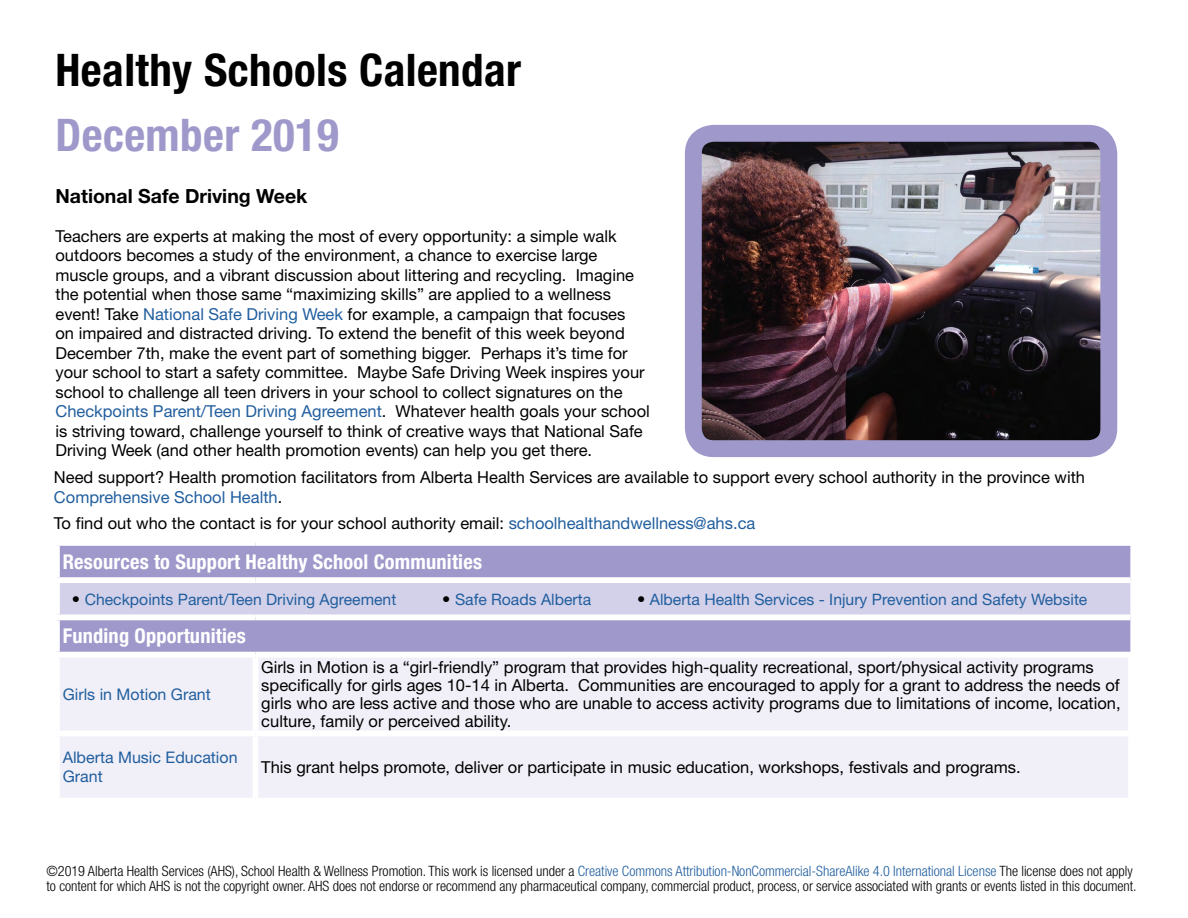
<style>
.page{position:relative;width:1188px;height:918px;background:#fff}
.page>*{position:absolute;margin:0;border:0;box-sizing:border-box;transform-origin:0 0}
.t1{font:700 condensed 45px "Helvetica Neue LT Std";letter-spacing:.01em;color:#000}
.t2{font:700 condensed 45px "Helvetica Neue LT Std";letter-spacing:.01em;color:#9f99cb}
.t3{font:700 condensed 20.4px "Helvetica Neue LT Std";letter-spacing:.01em;color:#fff}
.t4{font:700 19.5px "Helvetica Neue LT Std";color:#000}
.t5{font:16.5px/19.5px "Helvetica Neue LT Std";color:#000}
.t6{font:16.05px/18.9px "Helvetica Neue LT Std";color:#215e9e}
.t7{font:15.75px "Helvetica Neue LT Std";color:#215e9e}
.t8{font:300 condensed 14.25px/15px "Helvetica Neue LT Std";color:#000}
.s1{color:#215e9e}
.s2{font-size:16.5px;color:#000}
</style>
<div class="page">
<div style="left:60px;top:546px;width:1070px;height:106px;background:#9f99cb"></div>
<div style="left:57px;top:580px;width:1074px;height:37px;background:#d3d1e9"></div>
<div style="left:60px;top:658px;width:1068px;height:140px;background:#f1f0f8"></div>
<hr style="left:1130px;top:580px;width:2px;height:37px;background:#fff">
<div style="left:54px;top:577px;width:201px;height:6px;background:#fff"></div>
<div style="left:255px;top:577px;width:875px;height:6px;background:#fff"></div>
<div style="left:54px;top:614px;width:201px;height:6px;background:#fff"></div>
<div style="left:255px;top:614px;width:875px;height:6px;background:#fff"></div>
<div style="left:54px;top:583px;width:6px;height:31px;background:#fff"></div>
<div style="left:253px;top:658px;width:5px;height:73px;background:#fff"></div>
<div style="left:54px;top:731px;width:201px;height:5px;background:#fff"></div>
<div style="left:255px;top:731px;width:879px;height:5px;background:#fff"></div>
<div style="left:253px;top:736px;width:5px;height:62px;background:#fff"></div>
<img style="left:703px;top:143px;width:396px;height:296px">
<div style="left:685px;top:125px;width:432px;height:332px;border:17px solid #9f99cb;border-radius:20px"></div>
<h1 class="t1" style="left:56px;top:43px;width:467px">Healthy Schools Calendar</h1>
<h1 class="t2" style="left:56px;top:107px;width:285px">December 2019</h1>
<p class="t4" style="left:56px;top:184px;width:254px">National Safe Driving Week</p>
<p class="t5" style="left:56px;top:226px;width:596px">Teachers are experts at making the most of every opportunity: a simple walk outdoors becomes a study of the environment, a chance to exercise large muscle groups, and a vibrant discussion about littering and recycling. Imagine the potential when those same “maximizing skills” are applied to a wellness event! Take <span class="s1">National Safe Driving Week</span> for example, a campaign that focuses<br>on impaired and distracted driving. To extend the benefit of this week beyond December 7th, make the event part of something bigger. Perhaps it’s time for your school to start a safety committee. Maybe Safe Driving Week inspires your school to challenge all teen drivers in your school to collect signatures on the <span class="s1">Checkpoints Parent/Teen Driving Agreement</span>. Whatever health goals your school is striving toward, challenge yourself to think of creative ways that National Safe Driving Week (and other health promotion events) can help you get there.</p>
<p class="t5" style="left:54px;top:468px;width:1033px">Need support? Health promotion facilitators from Alberta Health Services are available to support every school authority in the province with<br><span class="s1">Comprehensive School Health</span>.</p>
<p class="t5" style="left:54px;top:513px;width:703px">To find out who the contact is for your school authority email: <span class="s1">schoolhealthandwellness@ahs.ca</span></p>
<p class="t3" style="left:63px;top:549px;width:421px">Resources to Support Healthy School Communities</p>
<p class="t7" style="left:72px;top:590px;width:326px"><span class="s2">•</span> Checkpoints Parent/Teen Driving Agreement</p>
<p class="t7" style="left:442px;top:590px;width:151px"><span class="s2">•</span> Safe Roads Alberta</p>
<p class="t7" style="left:637px;top:590px;width:452px"><span class="s2">•</span> Alberta Health Services - Injury Prevention and Safety Website</p>
<p class="t3" style="left:63px;top:624px;width:185px">Funding Opportunities</p>
<p class="t6" style="left:63px;top:684px;width:150px">Girls in Motion Grant</p>
<p class="t5" style="left:261px;top:658px;width:861px;line-height:18px">Girls in Motion is a “girl-friendly” program that provides high-quality recreational, sport/physical activity programs specifically for girls ages 10-14 in Alberta. Communities are encouraged to apply for a grant to address the needs of girls who are less active and those who are unable to access activity programs due to limitations of income, location, culture, family or perceived ability.</p>
<p class="t6" style="left:63px;top:748px;width:176px">Alberta Music Education<br>Grant</p>
<p class="t5" style="left:261px;top:757px;width:761px">This grant helps promote, deliver or participate in music education, workshops, festivals and programs.</p>
<p class="t8" style="left:46px;top:863px;width:1092px">©2019 Alberta Health Services (AHS), School Health &amp; Wellness Promotion. This work is licensed under a <span class="s1">Creative Commons Attribution-NonCommercial-ShareAlike 4.0 International License</span> The license does not apply to content for which AHS is not the copyright owner. AHS does not endorse or recommend any pharmaceutical company, commercial product, process, or service associated with grants or events listed in this document.</p>
</div>
